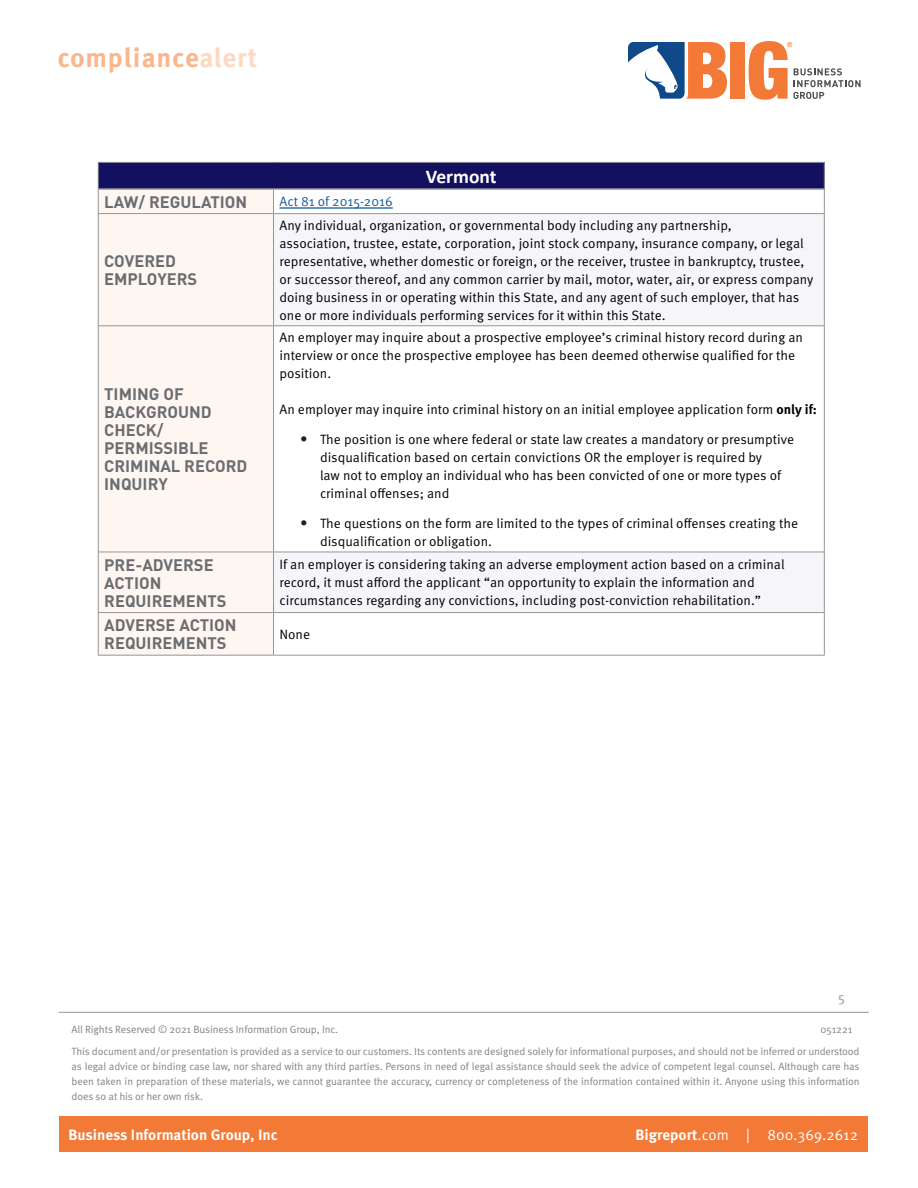
<style>
.page{position:relative;width:918px;height:1188px;background:#fff}
.page>*{position:absolute;margin:0;border:0;box-sizing:border-box;transform-origin:0 0}
.t1{font:700 27px "Meta OT";letter-spacing:.025em;color:#fab78e}
.t2{font:700 19.5px "Calibri";color:#fff}
.Table{font:700 16.5px/18px "DINOT";color:#6c6d70}
.t3{font:700 15px "Meta OT";color:#fff}
.t4{font:15px "Meta OT Norm";color:#fff}
.t5{font:13.5px/18px "Meta OT Norm";color:#000}
.t6{font:13.5px "Meta OT Norm";color:#175d9e}
.t7{font:13.5px "Meta OT Norm";color:#939598}
.t8{font:10.5px/15px "Meta OT Norm";letter-spacing:-.01em;color:#808285}
.s1{color:#fdd9c1}
.s2{font-family:"Meta OT";font-weight:700}
.s3{font-family:"Calibri";font-size:16.5px;color:#231f20}
</style>
<div class="page">
<hr style="left:59px;top:1012px;width:810px;height:1px;background:#939598">
<div style="left:59px;top:1116px;width:809px;height:36px;background:#f37937"></div>
<div style="left:730px;top:42px;width:15px;height:57px;background:#f37937"></div>
<svg style="left:749px;top:41px;width:112px;height:59px"></svg>
<svg style="left:628px;top:42px;width:99px;height:57px"></svg>
<div style="left:98px;top:162px;width:726px;height:27px;background:#12105f"></div>
<div style="left:99px;top:190px;width:174px;height:465px;background:#fef7f1"></div>
<svg style="left:274px;top:214px;width:550px;height:398px"></svg>
<hr style="left:98px;top:162px;width:176px;height:1px;background:#939598">
<hr style="left:274px;top:162px;width:551px;height:1px;background:#939598">
<hr style="left:98px;top:213px;width:176px;height:1px;background:#939598">
<hr style="left:274px;top:213px;width:551px;height:1px;background:#939598">
<hr style="left:98px;top:325px;width:176px;height:1px;background:#939598">
<hr style="left:274px;top:325px;width:551px;height:1px;background:#939598">
<hr style="left:98px;top:552px;width:176px;height:1px;background:#939598">
<hr style="left:274px;top:552px;width:551px;height:1px;background:#939598">
<hr style="left:98px;top:612px;width:176px;height:1px;background:#939598">
<hr style="left:274px;top:612px;width:551px;height:1px;background:#939598">
<hr style="left:99px;top:188px;width:175px;height:2px;background:#939598">
<hr style="left:274px;top:188px;width:550px;height:2px;background:#939598">
<svg style="left:98px;top:163px;width:1px;height:50px"></svg>
<svg style="left:273px;top:190px;width:1px;height:23px"></svg>
<svg style="left:824px;top:163px;width:1px;height:50px"></svg>
<hr style="left:98px;top:214px;width:1px;height:111px;background:#939598">
<hr style="left:273px;top:214px;width:1px;height:111px;background:#939598">
<hr style="left:824px;top:214px;width:1px;height:111px;background:#939598">
<hr style="left:98px;top:326px;width:1px;height:226px;background:#939598">
<hr style="left:273px;top:326px;width:1px;height:226px;background:#939598">
<hr style="left:824px;top:326px;width:1px;height:226px;background:#939598">
<hr style="left:98px;top:552px;width:1px;height:60px;background:#939598">
<hr style="left:273px;top:552px;width:1px;height:60px;background:#939598">
<hr style="left:824px;top:552px;width:1px;height:60px;background:#939598">
<hr style="left:98px;top:613px;width:1px;height:42px;background:#939598">
<hr style="left:273px;top:613px;width:1px;height:42px;background:#939598">
<hr style="left:824px;top:613px;width:1px;height:42px;background:#939598">
<hr style="left:98px;top:655px;width:176px;height:1px;background:#939598">
<hr style="left:274px;top:655px;width:551px;height:1px;background:#939598">
<hr style="left:280px;top:207px;width:113px;height:2px;background:#175d9e">
<h1 class="t1" style="left:57px;top:41px;width:201px">compliance<span class="s1">alert</span></h1>
<p class="Table" style="left:104px;top:192px;width:144px">LAW/ REGULATION</p>
<p class="t6" style="left:280px;top:194px;width:115px">Act 81 of 2015-2016</p>
<p class="t2" style="left:426px;top:163px;width:72px">Vermont</p>
<p class="Table" style="left:104px;top:252px;width:95px">COVERED<br>EMPLOYERS</p>
<p class="Table" style="left:104px;top:385px;width:145px">TIMING OF<br>BACKGROUND<br>CHECK/<br>PERMISSIBLE<br>CRIMINAL RECORD<br>INQUIRY</p>
<p class="t5" style="left:280px;top:216px;width:535px">Any individual, organization, or governmental body including any partnership,<br>association, trustee, estate, corporation, joint stock company, insurance company, or legal representative, whether domestic or foreign, or the receiver, trustee in bankruptcy, trustee, or successor thereof, and any common carrier by mail, motor, water, air, or express company doing business in or operating within this State, and any agent of such employer, that has one or more individuals performing services for it within this State.</p>
<p class="t5" style="left:280px;top:328px;width:525px">An employer may inquire about a prospective employee’s criminal history record during an interview or once the prospective employee has been deemed otherwise qualified for the position.</p>
<p class="t5" style="left:280px;top:400px;width:539px">An employer may inquire into criminal history on an initial employee application form <span class="s2">only if:</span></p>
<p class="t5" style="left:320px;top:430px;width:476px;text-indent:-20px"><span class="s3">•</span> The position is one where federal or state law creates a mandatory or presumptive disqualification based on certain convictions OR the employer is required by<br>law not to employ an individual who has been convicted of one or more types of criminal offenses; and</p>
<p class="t5" style="left:320px;top:514px;width:480px;text-indent:-20px"><span class="s3">•</span> The questions on the form are limited to the types of criminal offenses creating the disqualification or obligation.</p>
<p class="Table" style="left:104px;top:555px;width:124px">PRE-ADVERSE<br>ACTION<br>REQUIREMENTS</p>
<p class="t5" style="left:280px;top:556px;width:507px">If an employer is considering taking an adverse employment action based on a criminal record, it must afford the applicant “an opportunity to explain the information and circumstances regarding any convictions, including post-conviction rehabilitation.”</p>
<p class="Table" style="left:104px;top:616px;width:134px">ADVERSE ACTION<br>REQUIREMENTS</p>
<p class="t5" style="left:280px;top:625px;width:32px">None</p>
<p class="t7" style="left:838px;top:989px;width:8px">5</p>
<p class="t8" style="left:72px;top:1019px;width:790px;line-height:21.8px">All Rights Reserved © 2021 Business Information Group, Inc.<br>This document and/or presentation is provided as a service to our customers. Its contents are designed solely for informational purposes, and should not be inferred or understood</p>
<p class="t8" style="left:72px;top:1059px;width:789px;text-align:justify">as legal advice or binding case law, nor shared with any third parties. Persons in need of legal assistance should seek the advice of competent legal counsel. Although care has been taken in preparation of these materials, we cannot guarantee the accuracy, currency or completeness of the information contained within it. Anyone using this information does so at his or her own risk.</p>
<p class="t8" style="left:820px;top:1022px;width:33px">051221</p>
<p class="t3" style="left:68px;top:1125px;width:211px">Business Information Group, Inc</p>
<p class="t4" style="left:635px;top:1125px;width:224px"><span class="s2">Bigreport</span>.com | 800.369.2612</p>
</div>
